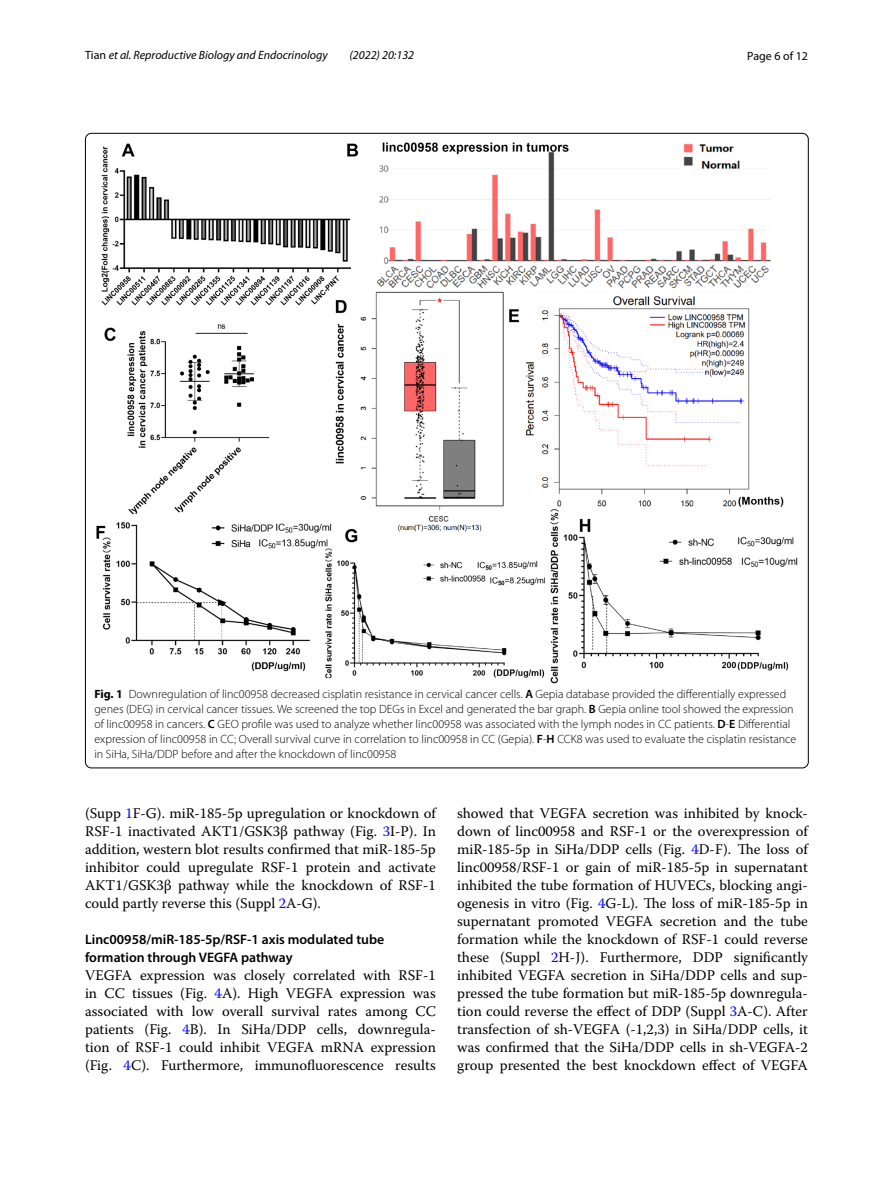
<style>
.page{position:relative;width:893px;height:1187px;background:#fff}
.page>*{position:absolute;margin:0;border:0;box-sizing:border-box;transform-origin:0 0}
.t1{font:14.7px/18px "Warnock Pro";color:#000;text-align:justify}
.t2{font:600 13.8px/18px "Myriad Pro";color:#000}
.t3{font:300 12px/15px "Myriad Pro";color:#000}
.t4{font:italic 12px "Myriad Pro";color:#000}
.t5{font:12px "Myriad Pro";color:#000}
.s1{font-style:normal}
.s2{font-weight:700}
.s3{font-weight:600}
.s4{color:#00f}
</style>
<div class="page">
<img style="left:97px;top:142px;width:700px;height:541px">
<p class="t4" style="left:85px;top:48px;width:244px"><span class="s1">Tian</span> et al. Reproductive Biology and Endocrinology</p>
<p class="t4" style="left:350px;top:48px;width:66px">(2022) 20:132</p>
<p class="t5" style="left:747px;top:48px;width:62px">Page 6 of 12</p>
<p class="t3" style="left:94px;top:687px;width:703px"><span class="s2">Fig. 1</span> Downregulation of linc00958 decreased cisplatin resistance in cervical cancer cells. <span class="s3">A</span> Gepia database provided the differentially expressed genes (DEG) in cervical cancer tissues. We screened the top DEGs in Excel and generated the bar graph. <span class="s3">B</span> Gepia online tool showed the expression of linc00958 in cancers. <span class="s3">C</span> GEO profile was used to analyze whether linc00958 was associated with the lymph nodes in CC patients. <span class="s3">D</span>-<span class="s3">E</span> Differential expression of linc00958 in CC; Overall survival curve in correlation to linc00958 in CC (Gepia). <span class="s3">F</span>-<span class="s3">H</span> CCK8 was used to evaluate the cisplatin resistance in SiHa, SiHa/DDP before and after the knockdown of linc00958</p>
<p class="t1" style="left:85px;top:804px;width:352px">(Supp <span class="s4">1</span>F-G). miR-185-5p upregulation or knockdown of RSF-1 inactivated AKT1/GSK3β pathway (Fig. <span class="s4">3</span>I-P). In addition, western blot results confirmed that miR-185-5p inhibitor could upregulate RSF-1 protein and activate AKT1/GSK3β pathway while the knockdown of RSF-1 could partly reverse this (Suppl <span class="s4">2</span>A-G).</p>
<p class="t2" style="left:85px;top:930px;width:301px">Linc00958/miR‑185‑5p/RSF‑1 axis modulated tube formation through VEGFA pathway</p>
<p class="t1" style="left:85px;top:966px;width:352px">VEGFA expression was closely correlated with RSF-1 in CC tissues (Fig. <span class="s4">4</span>A). High VEGFA expression was associated with low overall survival rates among CC patients (Fig. <span class="s4">4</span>B). In SiHa/DDP cells, downregula&shy;tion of RSF-1 could inhibit VEGFA mRNA expression (Fig. <span class="s4">4</span>C). Furthermore, immunofluorescence results</p>
<p class="t1" style="left:457px;top:804px;width:352px">showed that VEGFA secretion was inhibited by knock&shy;down of linc00958 and RSF-1 or the overexpression of miR-185-5p in SiHa/DDP cells (Fig. <span class="s4">4</span>D-F). The loss of linc00958/RSF-1 or gain of miR-185-5p in supernatant inhibited the tube formation of HUVECs, blocking angi&shy;ogenesis in vitro (Fig. <span class="s4">4</span>G-L). The loss of miR-185-5p in supernatant promoted VEGFA secretion and the tube formation while the knockdown of RSF-1 could reverse these (Suppl <span class="s4">2</span>H-J). Furthermore, DDP significantly inhibited VEGFA secretion in SiHa/DDP cells and sup&shy;pressed the tube formation but miR-185-5p downregula&shy;tion could reverse the effect of DDP (Suppl <span class="s4">3</span>A-C). After transfection of sh-VEGFA (-1,2,3) in SiHa/DDP cells, it was confirmed that the SiHa/DDP cells in sh-VEGFA-2 group presented the best knockdown effect of VEGFA</p>
</div>
